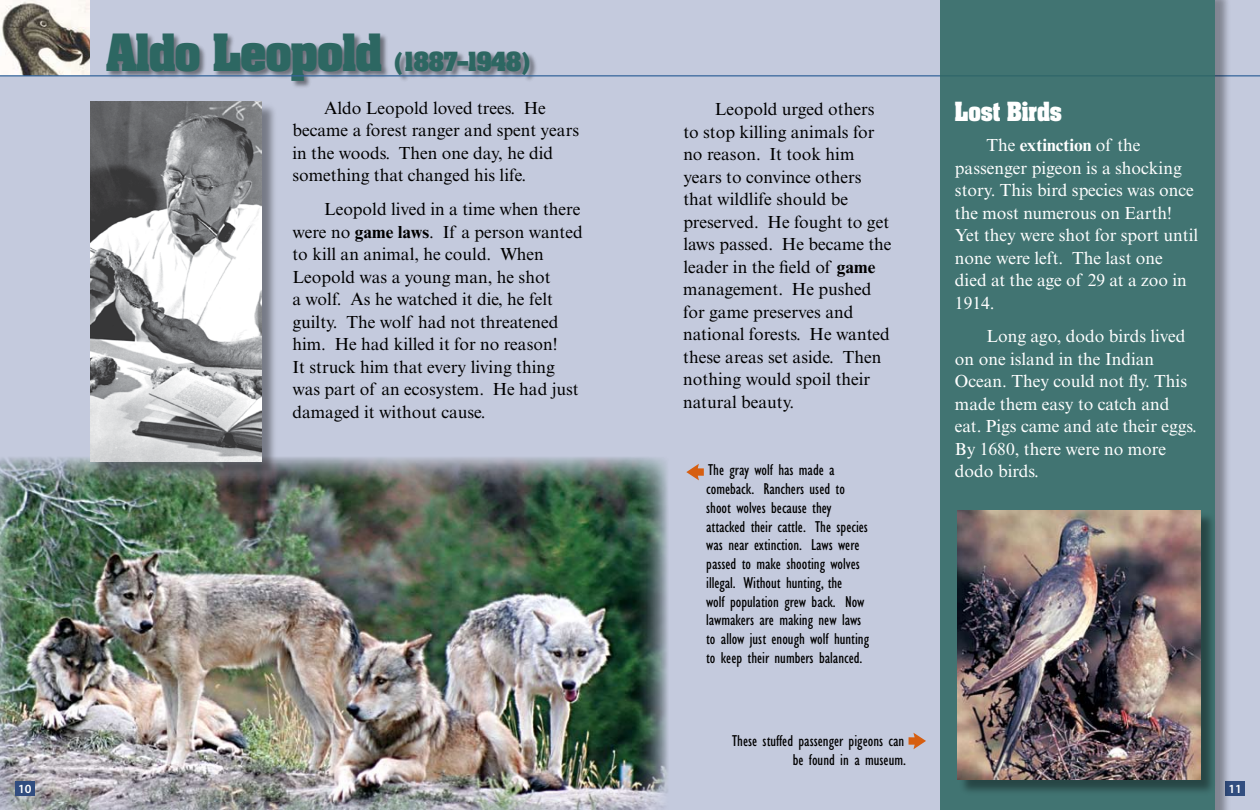
<style>
.page{position:relative;width:1260px;height:810px;background:#c4cadd}
.page>*{position:absolute;margin:0;border:0;box-sizing:border-box;transform-origin:0 0}
.t1{font:700 43.75px "Aachen Std";letter-spacing:-.03em;color:#2d6762}
.t2{font:700 22.5px "Aachen Std";letter-spacing:-.01em;color:#fff;scale:.9 1}
.t3{font:17.5px/22.5px "Times New Roman MT Std";color:#000}
.t4{font:17.5px/22.5px "Times New Roman MT Std";color:#fff}
.t5{font:condensed 16.25px/18.8px "Gill Sans Std";color:#000}
.t6{font:600 12.5px "Myriad Pro";color:#fff}
.s1{font-size:22.5px}
.s2{font-weight:700}
</style>
<div class="page">
<img style="left:0;top:0;width:90px;height:75px">
<img style="left:0;top:457px;width:668px;height:353px">
<div style="left:91px;top:102px;width:187px;height:376px;background:#000;opacity:.4"></div>
<img style="left:90px;top:101px;width:171px;height:360px">
<svg style="left:686px;top:464px;width:18px;height:16px"></svg>
<svg style="left:909px;top:733px;width:17px;height:16px"></svg>
<div style="left:15px;top:782px;width:20px;height:14px;background:#314d7f"></div>
<div style="left:1225px;top:782px;width:20px;height:14px;background:#314d7f"></div>
<div style="left:106px;top:32px;width:432px;height:58px;background:#000;opacity:.45"></div>
<hr style="left:0;top:75px;width:1260px;height:1px;background:#35659b">
<div style="left:941px;top:0;width:290px;height:810px;background:#000;opacity:.4"></div>
<div style="left:940px;top:0;width:275px;height:810px;background:#417472"></div>
<div style="left:958px;top:512px;width:260px;height:284px;background:#000;opacity:.4"></div>
<img style="left:957px;top:511px;width:243px;height:268px">
<h1 class="t1" style="left:106px;top:21px;width:427px">Aldo Leopold <span class="s1">(1887–1948)</span></h1>
<p class="t3" style="left:292px;top:97px;width:288px;text-indent:32px">Aldo Leopold loved trees. He became a forest ranger and spent years in the woods. Then one day, he did something that changed his life.</p>
<p class="t3" style="left:292px;top:198px;width:292px;text-indent:32px">Leopold lived in a time when there were no <span class="s2">game laws</span>. If a person wanted to kill an animal, he could. When Leopold was a young man, he shot<br>a wolf. As he watched it die, he felt guilty. The wolf had not threatened him. He had killed it for no reason!<br>It struck him that every living thing was part of an ecosystem. He had just damaged it without cause.</p>
<p class="t3" style="left:683px;top:98px;width:210px;text-indent:32px">Leopold urged others to stop killing animals for no reason. It took him years to convince others that wildlife should be preserved. He fought to get laws passed. He became the leader in the field of <span class="s2">game </span>management. He pushed for game preserves and national forests. He wanted these areas set aside. Then nothing would spoil their natural beauty.</p>
<p class="t5" style="left:706px;top:461px;width:164px">The gray wolf has made a comeback. Ranchers used to shoot wolves because they attacked their cattle. The species was near extinction. Laws were passed to make shooting wolves illegal. Without hunting, the<br>wolf population grew back. Now lawmakers are making new laws to allow just enough wolf hunting to keep their numbers balanced.</p>
<p class="t5" style="left:732px;top:732px;width:175px;text-align:right">These stuffed passenger pigeons can be found in a museum.</p>
<p class="t2" style="left:955px;top:96px;width:121px">Lost Birds</p>
<p class="t4" style="left:955px;top:134px;width:245px;text-indent:32px">The <span class="s2">extinction</span> of the passenger pigeon is a shocking story. This bird species was once the most numerous on Earth!<br>Yet they were shot for sport until none were left. The last one died at the age of 29 at a zoo in<br>1914.</p>
<p class="t4" style="left:955px;top:325px;width:243px;text-indent:32px">Long ago, dodo birds lived on one island in the Indian<br>Ocean. They could not fly. This made them easy to catch and eat. Pigs came and ate their eggs.<br>By 1680, there were no more dodo birds.</p>
<p class="t6" style="left:18px;top:781px;width:15px">10</p>
<p class="t6" style="left:1229px;top:781px;width:15px">11</p>
</div>
